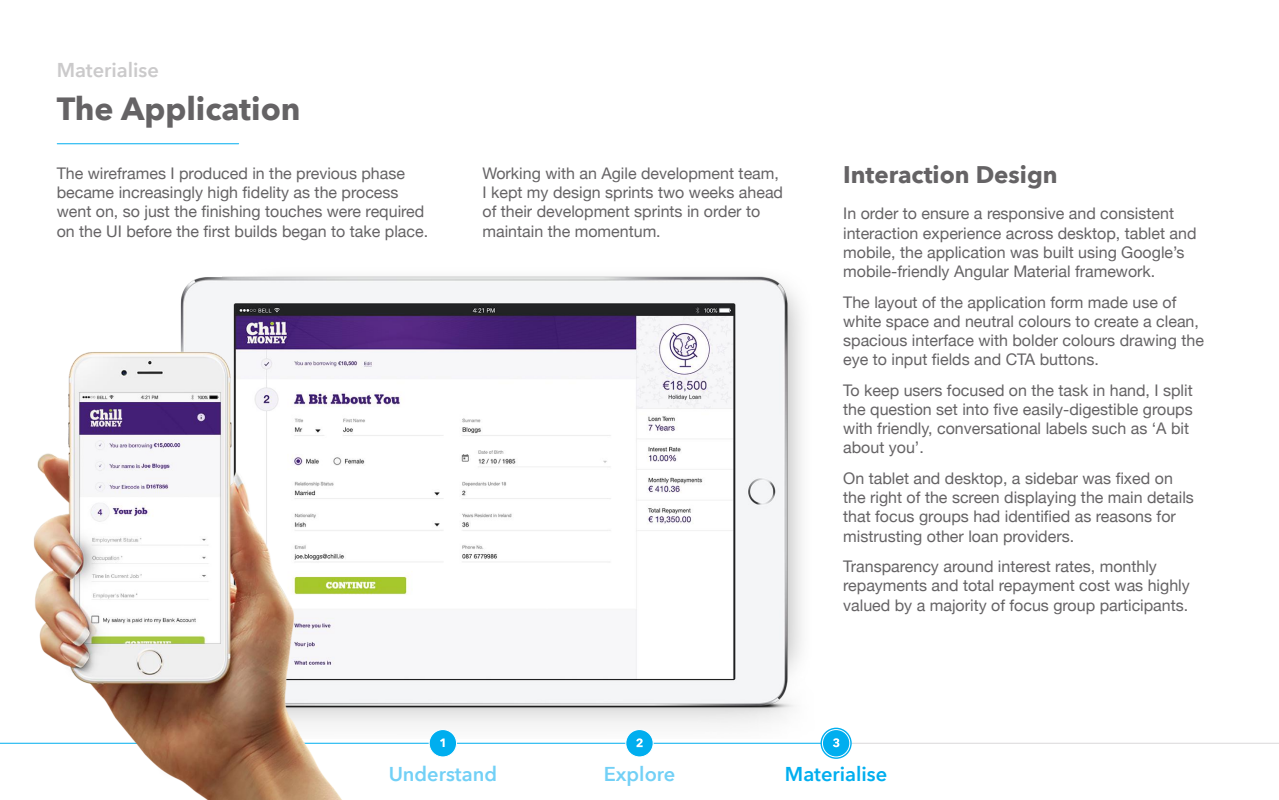
<style>
.page{position:relative;width:1279px;height:800px;background:#fff}
.page>*{position:absolute;margin:0;border:0;box-sizing:border-box;transform-origin:0 0}
.t1{font:700 32px "Avenir Next";color:#656365}
.t2{font:700 24px "Avenir Next";color:#656365}
.t3{font:600 20px "Avenir Next";color:#72d0f6}
.t4{font:600 20px "Avenir Next";color:#00aeef}
.t5{font:600 20px "Avenir Next";color:#cbcacb}
.t6{font:16px/19.2px "Helvetica Neue";color:#656365}
</style>
<div class="page">
<img style="left:180px;top:276px;width:622px;height:460px">
<hr style="left:836px;top:742px;width:442px;height:1px;background:#dad9da">
<hr style="left:0;top:742px;width:832px;height:1px;background:#00aeef">
<svg style="left:820px;top:727px;width:31px;height:31px"></svg>
<div style="left:626px;top:729px;width:27px;height:27px;background:#00aeef;border-radius:50%"></div>
<div style="left:625px;top:729px;width:28px;height:28px;border:1px solid #fff;border-radius:50%"></div>
<div style="left:429px;top:729px;width:27px;height:27px;background:#00aeef;border-radius:50%"></div>
<div style="left:429px;top:729px;width:28px;height:28px;border:1px solid #fff;border-radius:50%"></div>
<div style="left:822px;top:729px;width:27px;height:27px;background:#00aeef;border-radius:50%"></div>
<div style="left:822px;top:729px;width:28px;height:28px;border:1px solid #fff;border-radius:50%"></div>
<svg style="left:440px;top:738px;width:4px;height:8px"></svg>
<svg style="left:636px;top:738px;width:6px;height:9px"></svg>
<svg style="left:832px;top:738px;width:7px;height:9px"></svg>
<hr style="left:57px;top:143px;width:182px;height:1px;background:#00aeef">
<img style="left:0;top:325px;width:417px;height:474px">
<p class="t5" style="left:57px;top:53px;width:104px">Materialise</p>
<h1 class="t1" style="left:57px;top:81px;width:245px">The Application</h1>
<p class="t6" style="left:57px;top:164px;width:373px">The wireframes I produced in the previous phase became increasingly high fidelity as the process went on, so just the finishing touches were required on the UI before the first builds began to take place.</p>
<h2 class="t2" style="left:843px;top:154px;width:216px">Interaction Design</h2>
<p class="t6" style="left:482px;top:164px;width:302px">Working with an Agile development team, I kept my design sprints two weeks ahead of their development sprints in order to maintain the momentum.</p>
<p class="t6" style="left:843px;top:205px;width:355px">In order to ensure a responsive and consistent interaction experience across desktop, tablet and mobile, the application was built using Google’s mobile-friendly Angular Material framework.</p>
<p class="t6" style="left:843px;top:293px;width:362px">The layout of the application form made use of white space and neutral colours to create a clean, spacious interface with bolder colours drawing the eye to input fields and CTA buttons.</p>
<p class="t6" style="left:843px;top:381px;width:351px">To keep users focused on the task in hand, I split the question set into five easily-digestible groups with friendly, conversational labels such as ‘A bit about you’.</p>
<p class="t6" style="left:843px;top:469px;width:352px">On tablet and desktop, a sidebar was fixed on the right of the screen displaying the main details that focus groups had identified as reasons for mistrusting other loan providers.</p>
<p class="t6" style="left:843px;top:557px;width:348px">Transparency around interest rates, monthly repayments and total repayment cost was highly valued by a majority of focus group participants.</p>
<p class="t3" style="left:388px;top:756px;width:110px">Understand</p>
<p class="t3" style="left:603px;top:756px;width:73px">Explore</p>
<p class="t4" style="left:785px;top:756px;width:104px">Materialise</p>
</div>
